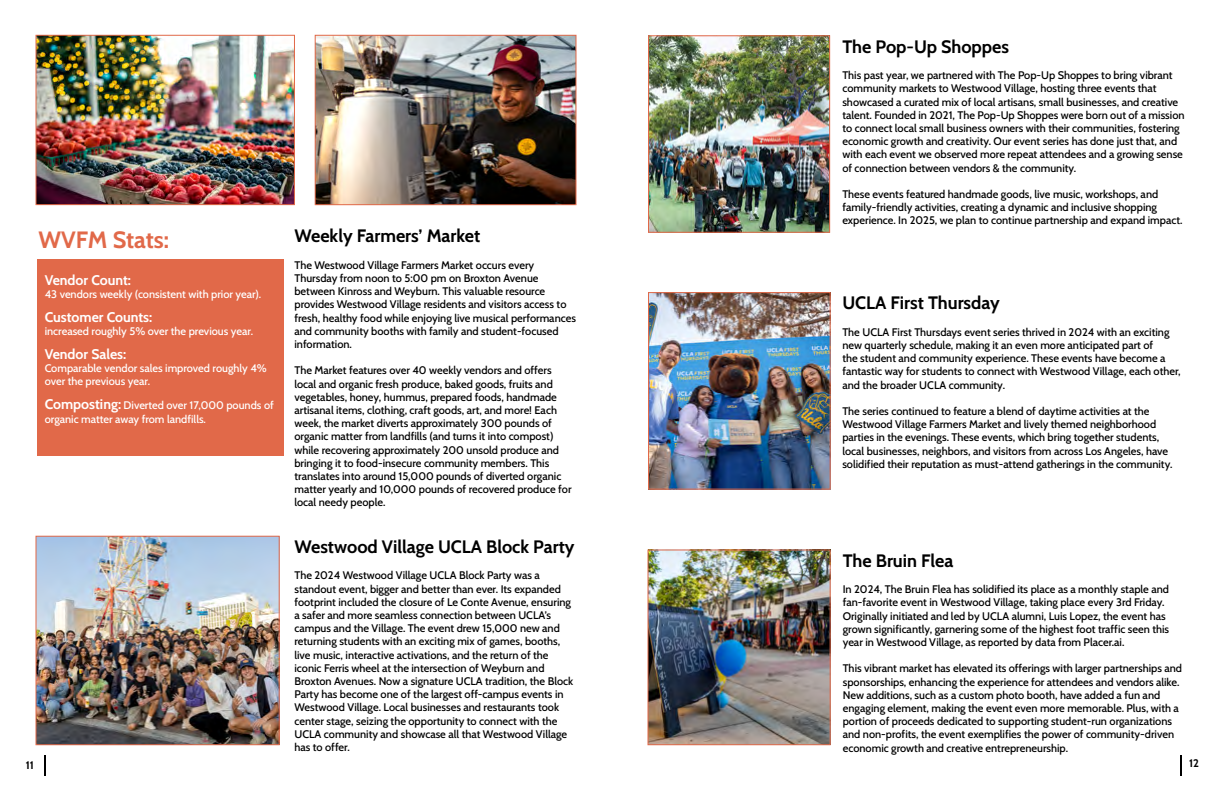
<style>
.page{position:relative;width:1224px;height:792px;background:#fff}
.page>*{position:absolute;margin:0;border:0;box-sizing:border-box;transform-origin:0 0}
.t1{font:700 23.6px "Cabin";color:#e16949}
.t2{font:700 18px "Cabin";color:#000}
.t3{font:700 14px "Cabin";color:#fff}
.t4{font:500 11px/13.2px "Cabin";color:#000}
.t5{font:500 11px/13.2px "Cabin";color:#fff}
.t6{font:700 11px "Cabin";color:#000}
.s1{font-weight:700;font-size:14px}
</style>
<div class="page">
<img style="left:650px;top:294px;width:179px;height:194px">
<div style="left:648px;top:292px;width:183px;height:198px;border:1px solid #e16949"></div>
<svg style="left:44px;top:755px;width:1px;height:21px"></svg>
<svg style="left:1181px;top:755px;width:1px;height:20px"></svg>
<div style="left:37px;top:259px;width:247px;height:196px;background:#e16949"></div>
<img style="left:317px;top:37px;width:257px;height:166px">
<div style="left:315px;top:35px;width:261px;height:170px;border:1px solid #e16949"></div>
<img style="left:38px;top:37px;width:255px;height:166px">
<div style="left:36px;top:35px;width:259px;height:170px;border:1px solid #e16949"></div>
<img style="left:38px;top:538px;width:240px;height:205px">
<div style="left:36px;top:536px;width:244px;height:209px;border:1px solid #e16949"></div>
<img style="left:650px;top:551px;width:179px;height:192px">
<div style="left:648px;top:549px;width:183px;height:196px;border:1px solid #e16949"></div>
<img style="left:650px;top:37px;width:178px;height:194px">
<div style="left:648px;top:35px;width:182px;height:198px;border:1px solid #e16949"></div>
<h1 class="t1" style="left:39px;top:221px;width:132px">WVFM Stats:</h1>
<p class="t3" style="left:45px;top:269px;width:88px">Vendor Count:</p>
<p class="t5" style="left:45px;top:287px;width:218px">43 vendors weekly (consistent with prior year).</p>
<p class="t3" style="left:45px;top:306px;width:109px">Customer Counts:</p>
<p class="t5" style="left:45px;top:324px;width:210px">increased roughly 5% over the previous year.</p>
<p class="t3" style="left:45px;top:343px;width:83px">Vendor Sales:</p>
<p class="t5" style="left:45px;top:361px;width:224px">Comparable vendor sales improved roughly 4% over the previous year.</p>
<p class="t5" style="left:45px;top:398px;width:231px"><span class="s1">Composting:</span> Diverted over 17,000 pounds of organic matter away from landfills.</p>
<h2 class="t2" style="left:294px;top:222px;width:187px">Weekly Farmers’ Market</h2>
<p class="t4" style="left:294px;top:258px;width:283px">The Westwood Village Farmers Market occurs every Thursday from noon to 5:00 pm on Broxton Avenue between Kinross and Weyburn. This valuable resource provides Westwood Village residents and visitors access to fresh, healthy food while enjoying live musical performances and community booths with family and student-focused information.</p>
<p class="t4" style="left:294px;top:363px;width:279px">The Market features over 40 weekly vendors and offers local and organic fresh produce, baked goods, fruits and vegetables, honey, hummus, prepared foods, handmade artisanal items, clothing, craft goods, art, and more! Each week, the market diverts approximately 300 pounds of organic matter from landfills (and turns it into compost) while recovering approximately 200 unsold produce and bringing it to food-insecure community members. This translates into around 15,000 pounds of diverted organic matter yearly and 10,000 pounds of recovered produce for local needy people.</p>
<h2 class="t2" style="left:294px;top:533px;width:282px">Westwood Village UCLA Block Party</h2>
<p class="t4" style="left:294px;top:568px;width:280px">The 2024 Westwood Village UCLA Block Party was a standout event, bigger and better than ever. Its expanded footprint included the closure of Le Conte Avenue, ensuring a safer and more seamless connection between UCLA’s campus and the Village. The event drew 15,000 new and returning students with an exciting mix of games, booths, live music, interactive activations, and the return of the iconic Ferris wheel at the intersection of Weyburn and Broxton Avenues. Now a signature UCLA tradition, the Block Party has become one of the largest off-campus events in Westwood Village. Local businesses and restaurants took center stage, seizing the opportunity to connect with the UCLA community and showcase all that Westwood Village has to offer.</p>
<h2 class="t2" style="left:842px;top:32px;width:168px">The Pop-Up Shoppes</h2>
<p class="t4" style="left:842px;top:68px;width:344px">This past year, we partnered with The Pop-Up Shoppes to bring vibrant community markets to Westwood Village, hosting three events that showcased a curated mix of local artisans, small businesses, and creative talent. Founded in 2021, The Pop-Up Shoppes were born out of a mission to connect local small business owners with their communities, fostering economic growth and creativity. Our event series has done just that, and with each event we observed more repeat attendees and a growing sense of connection between vendors &amp; the community.</p>
<p class="t4" style="left:842px;top:187px;width:342px">These events featured handmade goods, live music, workshops, and family-friendly activities, creating a dynamic and inclusive shopping experience. In 2025, we plan to continue partnership and expand impact.</p>
<h2 class="t2" style="left:842px;top:289px;width:159px">UCLA First Thursday</h2>
<p class="t4" style="left:842px;top:325px;width:340px">The UCLA First Thursdays event series thrived in 2024 with an exciting new quarterly schedule, making it an even more anticipated part of<br>the student and community experience. These events have become a fantastic way for students to connect with Westwood Village, each other, and the broader UCLA community.</p>
<p class="t4" style="left:842px;top:404px;width:332px">The series continued to feature a blend of daytime activities at the Westwood Village Farmers Market and lively themed neighborhood parties in the evenings. These events, which bring together students, local businesses, neighbors, and visitors from across Los Angeles, have solidified their reputation as must-attend gatherings in the community.</p>
<h2 class="t2" style="left:843px;top:546px;width:112px">The Bruin Flea</h2>
<p class="t4" style="left:843px;top:582px;width:328px">In 2024, The Bruin Flea has solidified its place as a monthly staple and fan-favorite event in Westwood Village, taking place every 3rd Friday.<br>Originally initiated and led by UCLA alumni, Luis Lopez, the event has grown significantly, garnering some of the highest foot traffic seen this year in Westwood Village, as reported by data from Placer.ai.</p>
<p class="t4" style="left:843px;top:661px;width:341px">This vibrant market has elevated its offerings with larger partnerships and sponsorships, enhancing the experience for attendees and vendors alike.<br>New additions, such as a custom photo booth, have added a fun and engaging element, making the event even more memorable. Plus, with a portion of proceeds dedicated to supporting student-run organizations and non-profits, the event exemplifies the power of community-driven economic growth and creative entrepreneurship.</p>
<p class="t6" style="left:26px;top:757px;width:10px">11</p>
<p class="t6" style="left:1189px;top:755px;width:11px">12</p>
</div>
